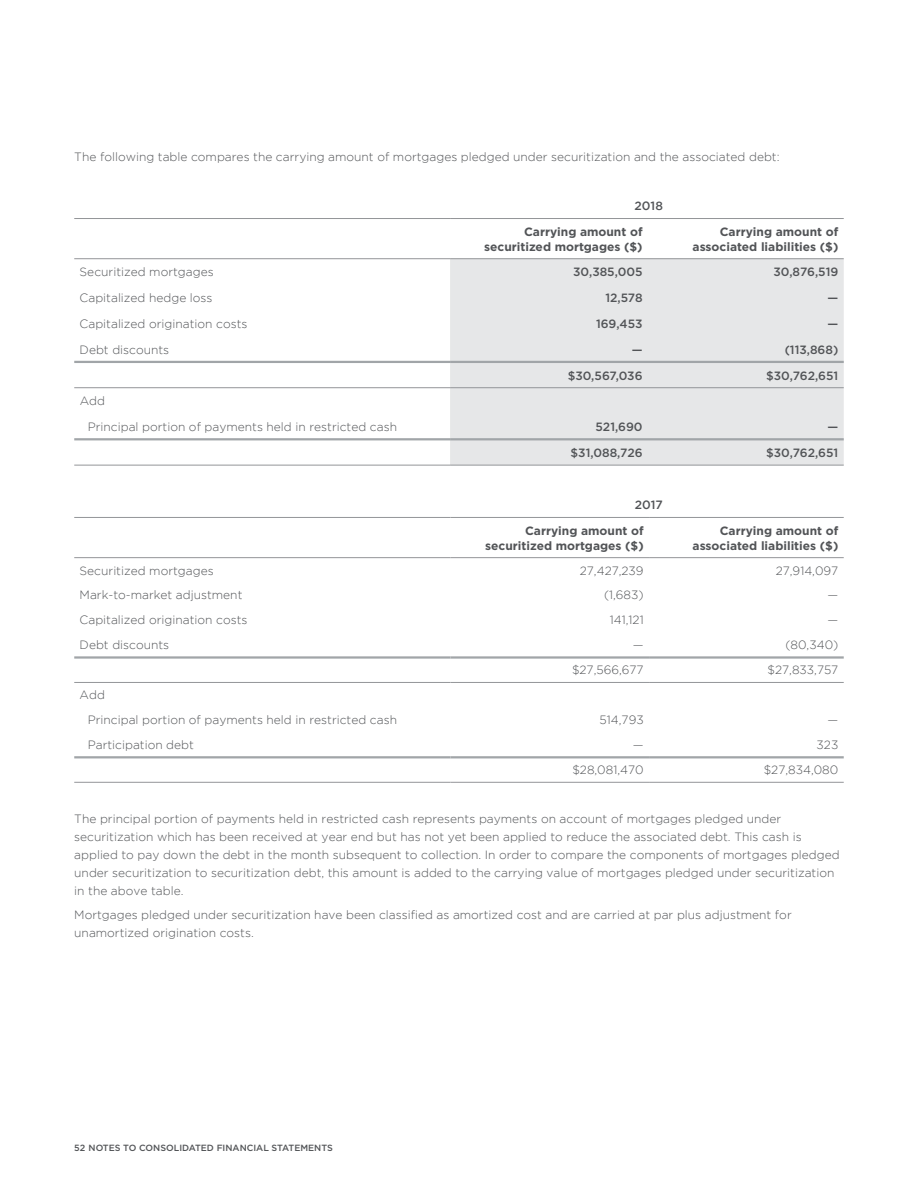
<style>
.page{position:relative;width:918px;height:1188px;background:#fff}
.page>*{position:absolute;margin:0;border:0;box-sizing:border-box;transform-origin:0 0}
.t1{font:300 12px/18px "Gotham";color:#525457}
.t2{font:700 12px/14.4px "Gotham";color:#525457;text-align:right}
.t3{font:500 12px "Gotham";color:#525457}
.t4{font:500 12px "Gotham";color:#525457}
.t5{font:500 9px "Gotham";color:#525457}
</style>
<div class="page">
<div style="left:450px;top:259px;width:394px;height:206px;background:#e6e7e8"></div>
<hr style="left:74px;top:258px;width:376px;height:1px;background:#939598">
<hr style="left:450px;top:258px;width:198px;height:1px;background:#939598">
<hr style="left:648px;top:258px;width:196px;height:1px;background:#939598">
<hr style="left:74px;top:387px;width:376px;height:1px;background:#939598">
<hr style="left:450px;top:387px;width:198px;height:1px;background:#939598">
<hr style="left:648px;top:387px;width:196px;height:1px;background:#939598">
<hr style="left:74px;top:465px;width:376px;height:1px;background:#939598">
<hr style="left:450px;top:465px;width:198px;height:1px;background:#939598">
<hr style="left:648px;top:465px;width:196px;height:1px;background:#939598">
<hr style="left:74px;top:218px;width:376px;height:1px;background:#939598">
<hr style="left:450px;top:218px;width:198px;height:1px;background:#939598">
<hr style="left:648px;top:218px;width:196px;height:1px;background:#939598">
<hr style="left:74px;top:361px;width:376px;height:2px;background:#a1a5a8">
<hr style="left:450px;top:361px;width:198px;height:2px;background:#a1a5a8">
<hr style="left:648px;top:361px;width:196px;height:2px;background:#a1a5a8">
<hr style="left:74px;top:438px;width:376px;height:2px;background:#a1a5a8">
<hr style="left:450px;top:438px;width:198px;height:2px;background:#a1a5a8">
<hr style="left:648px;top:438px;width:196px;height:2px;background:#a1a5a8">
<hr style="left:74px;top:517px;width:376px;height:1px;background:#939598">
<hr style="left:74px;top:557px;width:376px;height:1px;background:#939598">
<hr style="left:450px;top:557px;width:199px;height:1px;background:#939598">
<hr style="left:649px;top:557px;width:195px;height:1px;background:#939598">
<hr style="left:74px;top:682px;width:376px;height:1px;background:#939598">
<hr style="left:450px;top:682px;width:199px;height:1px;background:#939598">
<hr style="left:649px;top:682px;width:195px;height:1px;background:#939598">
<hr style="left:74px;top:782px;width:376px;height:1px;background:#939598">
<hr style="left:450px;top:782px;width:199px;height:1px;background:#939598">
<hr style="left:649px;top:782px;width:195px;height:1px;background:#939598">
<hr style="left:450px;top:517px;width:199px;height:1px;background:#939598">
<hr style="left:649px;top:517px;width:195px;height:1px;background:#939598">
<hr style="left:74px;top:656px;width:376px;height:3px;background:#a1a5a8">
<hr style="left:450px;top:656px;width:199px;height:3px;background:#a1a5a8">
<hr style="left:649px;top:656px;width:195px;height:3px;background:#a1a5a8">
<hr style="left:74px;top:756px;width:376px;height:2px;background:#a1a5a8">
<hr style="left:450px;top:756px;width:199px;height:2px;background:#a1a5a8">
<hr style="left:649px;top:756px;width:195px;height:2px;background:#a1a5a8">
<p class="t1" style="left:74px;top:148px;width:707px">The following table compares the carrying amount of mortgages pledged under securitization and the associated debt:</p>
<p class="t4" style="left:635px;top:199px;width:30px">2018</p>
<p class="t2" style="left:484px;top:225px;width:160px">Carrying amount of securitized mortgages ($)</p>
<p class="t2" style="left:693px;top:225px;width:147px">Carrying amount of associated liabilities ($)</p>
<p class="t1" style="left:80px;top:263px;width:136px">Securitized mortgages</p>
<p class="t3" style="left:573px;top:264px;width:71px">30,385,005</p>
<p class="t3" style="left:774px;top:264px;width:66px">30,876,519</p>
<p class="t1" style="left:80px;top:289px;width:134px">Capitalized hedge loss</p>
<p class="t3" style="left:605px;top:290px;width:39px">12,578</p>
<p class="t3" style="left:828px;top:290px;width:12px">—</p>
<p class="t1" style="left:80px;top:315px;width:169px">Capitalized origination costs</p>
<p class="t3" style="left:596px;top:316px;width:48px">169,453</p>
<p class="t3" style="left:828px;top:316px;width:12px">—</p>
<p class="t1" style="left:80px;top:340px;width:91px">Debt discounts</p>
<p class="t3" style="left:632px;top:342px;width:12px">—</p>
<p class="t3" style="left:785px;top:342px;width:55px">(113,868)</p>
<p class="t3" style="left:568px;top:368px;width:76px">$30,567,036</p>
<p class="t3" style="left:766px;top:368px;width:74px">$30,762,651</p>
<p class="t1" style="left:88px;top:388px;width:311px;line-height:25.8px;text-indent:-8px">Add<br>Principal portion of payments held in restricted cash</p>
<p class="t3" style="left:596px;top:419px;width:48px">521,690</p>
<p class="t3" style="left:828px;top:419px;width:12px">—</p>
<p class="t3" style="left:571px;top:445px;width:74px">$31,088,726</p>
<p class="t3" style="left:766px;top:445px;width:74px">$30,762,651</p>
<p class="t4" style="left:635px;top:498px;width:30px">2017</p>
<p class="t2" style="left:485px;top:524px;width:160px">Carrying amount of securitized mortgages ($)</p>
<p class="t2" style="left:693px;top:524px;width:147px">Carrying amount of associated liabilities ($)</p>
<p class="t1" style="left:80px;top:561px;width:136px">Securitized mortgages</p>
<p class="t1" style="left:580px;top:561px;width:65px">27,427,239</p>
<p class="t1" style="left:776px;top:561px;width:64px">27,914,097</p>
<p class="t1" style="left:80px;top:586px;width:164px">Mark-to-market adjustment</p>
<p class="t1" style="left:604px;top:586px;width:41px">(1,683)</p>
<p class="t1" style="left:828px;top:586px;width:12px">—</p>
<p class="t1" style="left:80px;top:611px;width:169px">Capitalized origination costs</p>
<p class="t1" style="left:610px;top:611px;width:35px">141,121</p>
<p class="t1" style="left:828px;top:611px;width:12px">—</p>
<p class="t1" style="left:80px;top:636px;width:91px">Debt discounts</p>
<p class="t1" style="left:633px;top:636px;width:12px">—</p>
<p class="t1" style="left:785px;top:636px;width:54px">(80,340)</p>
<p class="t1" style="left:572px;top:661px;width:73px">$27,566,677</p>
<p class="t1" style="left:768px;top:661px;width:72px">$27,833,757</p>
<p class="t1" style="left:88px;top:682px;width:311px;line-height:24.9px;text-indent:-8px">Add<br>Principal portion of payments held in restricted cash</p>
<p class="t1" style="left:600px;top:711px;width:46px">514,793</p>
<p class="t1" style="left:828px;top:711px;width:12px">—</p>
<p class="t1" style="left:88px;top:736px;width:108px">Participation debt</p>
<p class="t1" style="left:633px;top:736px;width:12px">—</p>
<p class="t1" style="left:817px;top:736px;width:23px">323</p>
<p class="t1" style="left:572px;top:761px;width:73px">$28,081,470</p>
<p class="t1" style="left:764px;top:761px;width:76px">$27,834,080</p>
<p class="t1" style="left:74px;top:809px;width:767px">The principal portion of payments held in restricted cash represents payments on account of mortgages pledged under securitization which has been received at year end but has not yet been applied to reduce the associated debt. This cash is applied to pay down the debt in the month subsequent to collection. In order to compare the components of mortgages pledged under securitization to securitization debt, this amount is added to the carrying value of mortgages pledged under securitization in the above table.</p>
<p class="t1" style="left:74px;top:906px;width:719px">Mortgages pledged under securitization have been classified as amortized cost and are carried at par plus adjustment for unamortized origination costs.</p>
<p class="t5" style="left:74px;top:1142px;width:260px">52 NOTES TO CONSOLIDATED FINANCIAL STATEMENTS</p>
</div>
